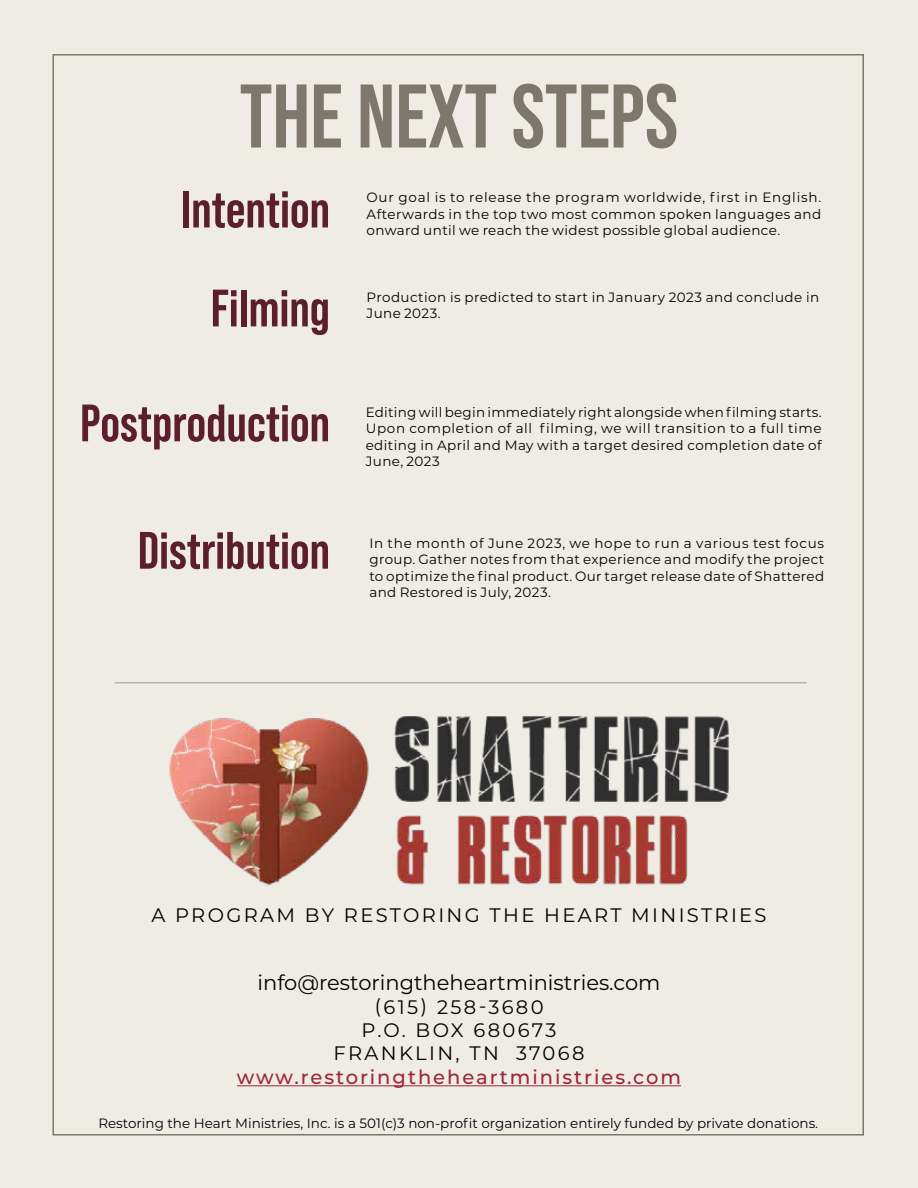
<style>
.page{position:relative;width:918px;height:1188px;background:#efebe5}
.page>*{position:absolute;margin:0;border:0;box-sizing:border-box;transform-origin:0 0}
.t1{font:700 90px "Bebas Neue Pro";color:#7d786b}
.t2{font:700 52.5px "Bebas Neue Pro";color:#5c1d2e}
.t3{font:21px "Montserrat";color:#000}
.t4{font:19.5px/23.4px "Montserrat";letter-spacing:.12em;color:#000;text-align:center}
.t5{font:500 19.5px "Montserrat";letter-spacing:.1em;color:#9d2638}
.t6{font:13.5px/16.5px "Montserrat";letter-spacing:.03em;color:#000;text-align:justify}
.t7{font:13.5px "Montserrat";color:#000}
</style>
<div class="page">
<hr style="left:237px;top:1085px;width:444px;height:1px;background:#9d2638">
<img style="left:169px;top:716px;width:560px;height:170px">
<hr style="left:114px;top:682px;width:693px;height:2px;background:#b3b5b0">
<h1 class="t1" style="left:240px;top:65px;width:440px">THE NEXT STEPS</h1>
<h2 class="t2" style="left:181px;top:179px;width:150px">Intention</h2>
<p class="t6" style="left:367px;top:189px;width:456px">Our goal is to release the program worldwide, first in English.<br>Afterwards in the top two most common spoken languages and onward until we reach the widest possible global audience.</p>
<h2 class="t2" style="left:211px;top:278px;width:121px">Filming</h2>
<p class="t6" style="left:367px;top:288px;width:454px">Production is predicted to start in January 2023 and conclude in<br>June 2023.</p>
<h2 class="t2" style="left:80px;top:393px;width:251px">Postproduction</h2>
<p class="t6" style="left:366px;top:403px;width:457px">Editing will begin immediately right alongside when filming starts.<br>Upon completion of all filming, we will transition to a full time editing in April and May with a target desired completion date of June, 2023</p>
<h2 class="t2" style="left:138px;top:520px;width:194px">Distribution</h2>
<p class="t6" style="left:369px;top:534px;width:456px">In the month of June 2023, we hope to run a various test focus group. Gather notes from that experience and modify the project to optimize the final product. Our target release date of Shattered and Restored is July, 2023.</p>
<h3 class="t4" style="left:151px;top:903px;width:617px">A PROGRAM BY RESTORING THE HEART MINISTRIES</h3>
<h3 class="t3" style="left:257px;top:968px;width:405px">info@restoringtheheartministries.com</h3>
<h3 class="t4" style="left:333px;top:994px;width:253px">(615) 258-3680<br>P.O. BOX 680673<br>FRANKLIN, TN 37068</h3>
<h3 class="t5" style="left:237px;top:1063px;width:446px">www.restoringtheheartministries.com</h3>
<p class="t7" style="left:98px;top:1114px;width:721px">Restoring the Heart Ministries, Inc. is a 501(c)3 non-profit organization entirely funded by private donations.</p>
</div>
